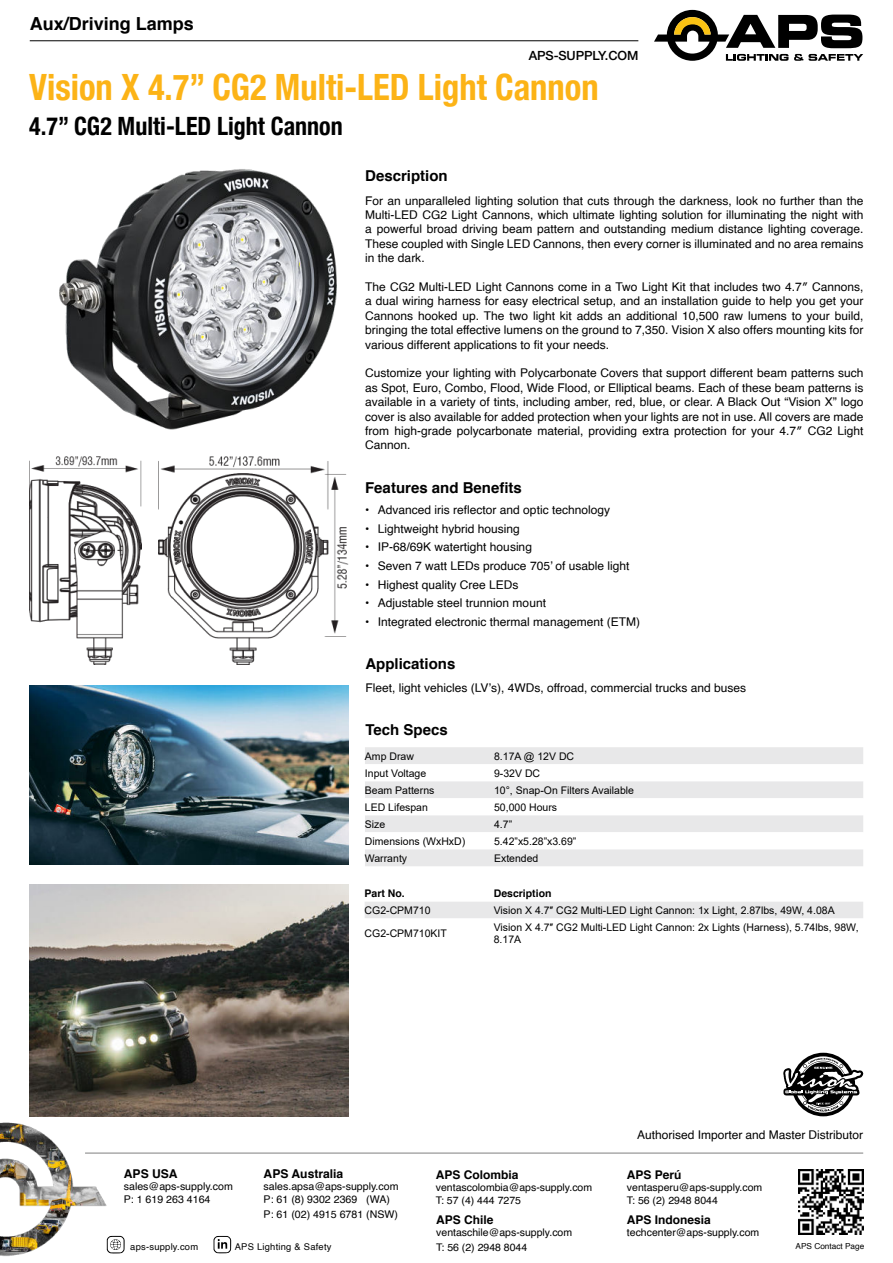
<style>
.page{position:relative;width:893px;height:1263px;background:#fff}
.page>*{position:absolute;margin:0;border:0;box-sizing:border-box;transform-origin:0 0}
.t1{font:700 condensed 36.15px "Helvetica Neue";color:#fcb316;scale:.95 1}
.t2{font:700 condensed 25.2px "Helvetica Neue";color:#000;scale:.95 1}
.t3{font:700 18px "Helvetica";color:#000}
.t4{font:700 15px "Helvetica";color:#000}
.t5{font:500 12.75px "Helvetica Neue";letter-spacing:-.01em;color:#000}
.t6{font:700 12.15px "Helvetica";color:#000}
.t7{font:12px/14.4px "Helvetica";color:#000;text-align:justify}
.t8{font:700 12px "Helvetica";color:#000}
.t9{font:10.65px/12.8px "Helvetica";color:#000}
.t10{font:10.5px/12.6px "Arial";color:#000}
.t11{font:10.5px/12.6px "Helvetica";color:#000}
.t12{font:700 10.5px "Helvetica";color:#000}
.t13{font:9.3px "Helvetica";letter-spacing:.025em;color:#000}
.t14{font:8.25px "Helvetica";color:#000}
</style>
<div class="page">
<div style="left:365px;top:747px;width:498px;height:119px;background:#e8e8e9"></div>
<svg style="left:365px;top:764px;width:498px;height:85px"></svg>
<hr style="left:30px;top:40px;width:608px;height:1px;background:#000">
<svg style="left:654px;top:10px;width:209px;height:51px"></svg>
<img style="left:798px;top:1169px;width:65px;height:65px">
<img style="left:0;top:1122px;width:108px;height:134px">
<hr style="left:85px;top:1153px;width:778px;height:1px;background:#7f8080">
<svg style="left:214px;top:1236px;width:17px;height:17px"></svg>
<svg style="left:107px;top:1236px;width:18px;height:17px"></svg>
<div style="left:365px;top:902px;width:498px;height:16px;background:#e8e8e9"></div>
<div style="left:791px;top:1053px;width:64px;height:63px;background:#000;border-radius:50%"></div>
<svg style="left:783px;top:1056px;width:80px;height:57px"></svg>
<img style="left:59px;top:169px;width:277px;height:261px">
<img style="left:30px;top:456px;width:111px;height:209px">
<img style="left:158px;top:456px;width:190px;height:209px">
<img style="left:30px;top:685px;width:318px;height:180px">
<img style="left:29px;top:884px;width:320px;height:232px">
<h3 class="t3" style="left:30px;top:16px;width:166px">Aux/Driving Lamps</h3>
<p class="t5" style="left:529px;top:49px;width:111px">APS-SUPPLY.COM</p>
<h1 class="t1" style="left:29px;top:73px;width:601px">Vision X 4.7” CG2 Multi-LED Light Cannon</h1>
<h2 class="t2" style="left:29px;top:117px;width:331px">4.7” CG2 Multi-LED Light Cannon</h2>
<p class="t4" style="left:365px;top:169px;width:84px">Description</p>
<p class="t7" style="left:365px;top:194px;width:500px">For an unparalleled lighting solution that cuts through the darkness, look no further than the Multi-LED CG2 Light Cannons, which ultimate lighting solution for illuminating the night with a powerful broad driving beam pattern and outstanding medium distance lighting coverage.<br>These coupled with Single LED Cannons, then every corner is illuminated and no area remains in the dark.</p>
<p class="t7" style="left:365px;top:280px;width:500px">The CG2 Multi-LED Light Cannons come in a Two Light Kit that includes two 4.7″ Cannons, a dual wiring harness for easy electrical setup, and an installation guide to help you get your Cannons hooked up. The two light kit adds an additional 10,500 raw lumens to your build, bringing the total effective lumens on the ground to 7,350. Vision X also offers mounting kits for various different applications to fit your needs.</p>
<p class="t7" style="left:365px;top:366px;width:500px">Customize your lighting with Polycarbonate Covers that support different beam patterns such as Spot, Euro, Combo, Flood, Wide Flood, or Elliptical beams. Each of these beam patterns is available in a variety of tints, including amber, red, blue, or clear. A Black Out “Vision X” logo cover is also available for added protection when your lights are not in use. All covers are made from high-grade polycarbonate material, providing extra protection for your 4.7″ CG2 Light Cannon.</p>
<p class="t4" style="left:365px;top:475px;width:158px">Features and Benefits</p>
<p class="t7" style="left:365px;top:504px;width:246px">• Advanced iris reflector and optic technology</p>
<p class="t7" style="left:365px;top:522px;width:156px">• Lightweight hybrid housing</p>
<p class="t7" style="left:365px;top:541px;width:168px">• IP-68/69K watertight housing</p>
<p class="t7" style="left:365px;top:560px;width:266px">• Seven 7 watt LEDs produce 705’ of usable light</p>
<p class="t7" style="left:365px;top:578px;width:155px">• Highest quality Cree LEDs</p>
<p class="t7" style="left:365px;top:597px;width:182px">• Adjustable steel trunnion mount</p>
<p class="t7" style="left:365px;top:616px;width:276px">• Integrated electronic thermal management (ETM)</p>
<p class="t4" style="left:365px;top:658px;width:92px">Applications</p>
<p class="t7" style="left:365px;top:681px;width:382px">Fleet, light vehicles (LV’s), 4WDs, offroad, commercial trucks and buses</p>
<p class="t4" style="left:365px;top:724px;width:84px">Tech Specs</p>
<p class="t10" style="left:365px;top:750px;width:51px">Amp Draw</p>
<p class="t10" style="left:494px;top:750px;width:82px">8.17A @ 12V DC</p>
<p class="t10" style="left:365px;top:767px;width:63px">Input Voltage</p>
<p class="t10" style="left:494px;top:767px;width:48px">9-32V DC</p>
<p class="t10" style="left:365px;top:784px;width:71px">Beam Patterns</p>
<p class="t10" style="left:494px;top:784px;width:141px">10°, Snap-On Filters Available</p>
<p class="t10" style="left:365px;top:801px;width:65px">LED Lifespan</p>
<p class="t10" style="left:494px;top:801px;width:65px">50,000 Hours</p>
<p class="t10" style="left:365px;top:818px;width:22px">Size</p>
<p class="t10" style="left:494px;top:818px;width:20px">4.7”</p>
<p class="t10" style="left:365px;top:835px;width:102px">Dimensions (WxHxD)</p>
<p class="t10" style="left:494px;top:835px;width:84px">5.42”x5.28”x3.69”</p>
<p class="t10" style="left:365px;top:852px;width:44px">Warranty</p>
<p class="t10" style="left:494px;top:852px;width:46px">Extended</p>
<p class="t12" style="left:365px;top:889px;width:42px">Part No.</p>
<p class="t12" style="left:494px;top:889px;width:59px">Description</p>
<p class="t10" style="left:365px;top:905px;width:67px">CG2-CPM710</p>
<p class="t10" style="left:494px;top:904px;width:342px">Vision X 4.7″ CG2 Multi-LED Light Cannon: 1x Light, 2.87lbs, 49W, 4.08A</p>
<p class="t10" style="left:365px;top:928px;width:84px">CG2-CPM710KIT</p>
<p class="t10" style="left:494px;top:921px;width:366px">Vision X 4.7″ CG2 Multi-LED Light Cannon: 2x Lights (Harness), 5.74lbs, 98W,<br>8.17A</p>
<p class="t7" style="left:637px;top:1128px;width:227px">Authorised Importer and Master Distributor</p>
<p class="t6" style="left:264px;top:1168px;width:81px">APS Australia</p>
<p class="t9" style="left:264px;top:1180px;width:136px">sales.apsa@aps-supply.com<br>P: 61 (8) 9302 2369 (WA)</p>
<p class="t9" style="left:264px;top:1208px;width:136px">P: 61 (02) 4915 6781 (NSW)</p>
<p class="t6" style="left:124px;top:1168px;width:55px">APS USA</p>
<p class="t9" style="left:124px;top:1180px;width:111px">sales@aps-supply.com<br>P: 1 619 263 4164</p>
<p class="t8" style="left:627px;top:1169px;width:56px">APS Perú</p>
<p class="t11" style="left:627px;top:1181px;width:137px">ventasperu@aps-supply.com<br>T: 56 (2) 2948 8044</p>
<p class="t8" style="left:636px;top:1169px;width:56px">APS Perú</p>
<p class="t11" style="left:636px;top:1181px;width:137px">ventasperu@ap -supply.com<br>T: 56 (2) 294 8044</p>
<p class="t8" style="left:436px;top:1170px;width:84px">APS Colombia</p>
<p class="t11" style="left:436px;top:1182px;width:158px">ventascolombia@aps-supply.com<br>T: 57 (4) 444 7275</p>
<p class="t8" style="left:436px;top:1214px;width:59px">APS Chile</p>
<p class="t11" style="left:436px;top:1225px;width:137px;line-height:14.4px">ventaschile@aps-supply.com<br>T: 56 (2) 2948 8044</p>
<p class="t8" style="left:443px;top:1170px;width:84px">APS Colombia</p>
<p class="t11" style="left:443px;top:1182px;width:158px">ventascolombia@aps-su ply.com<br>T: 57 (4)</p>
<p class="t11" style="left:496px;top:1194px;width:34px">4 7275</p>
<p class="t8" style="left:627px;top:1214px;width:86px">APS Indonesia</p>
<p class="t11" style="left:627px;top:1226px;width:134px">techcenter@aps-supply.com</p>
<p class="t13" style="left:130px;top:1239px;width:69px">aps-supply.com</p>
<p class="t13" style="left:235px;top:1239px;width:98px">APS Lighting &amp; Safety</p>
<p class="t14" style="left:796px;top:1240px;width:70px">APS Contact Page</p>
</div>
